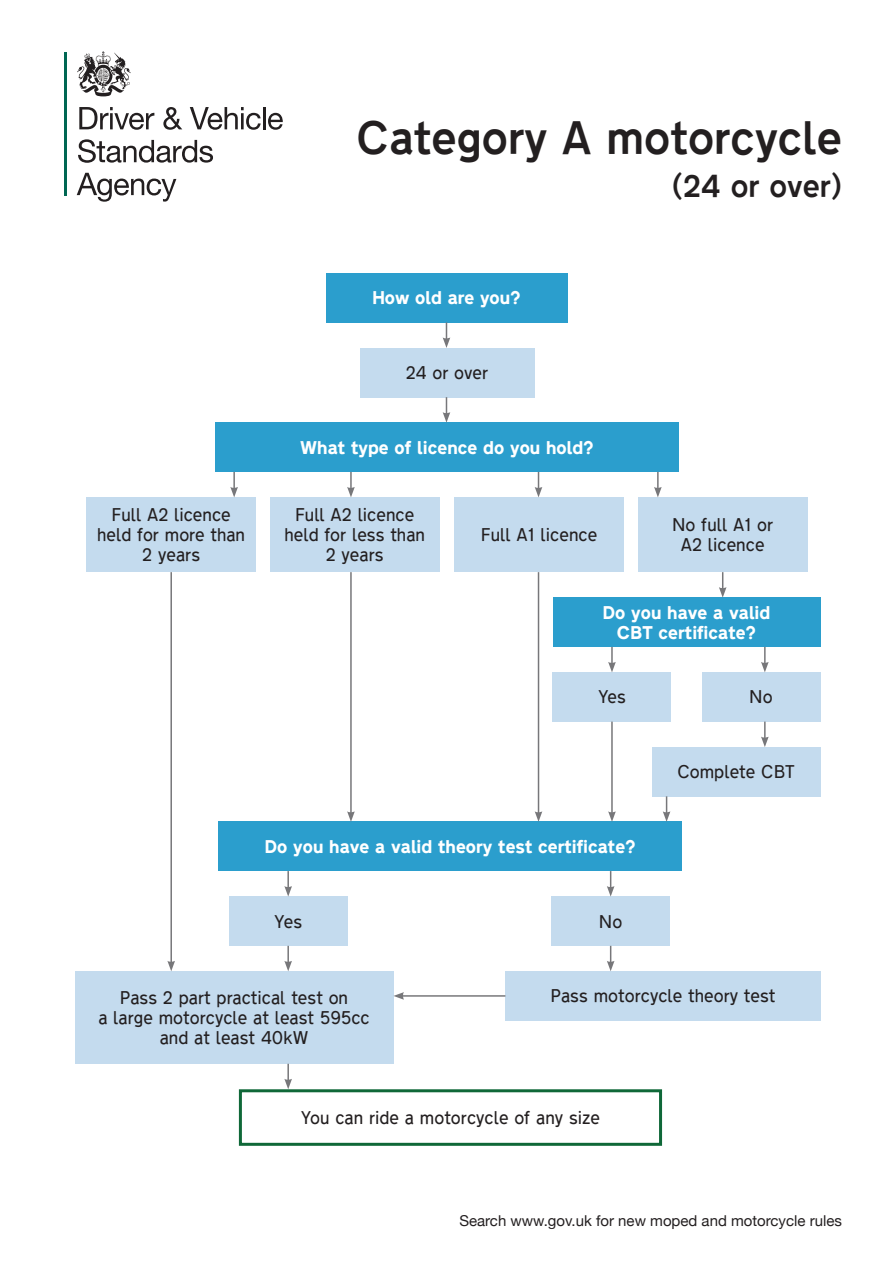
<style>
.page{position:relative;width:893px;height:1263px;background:#fff}
.page>*{position:absolute;margin:0;border:0;box-sizing:border-box;transform-origin:0 0}
.normal_text{font:500 42px "Transport New";color:#231f20}
.normal_text-2{font:500 28.5px "Transport New";color:#231f20}
.answer{font:300 16.5px "Transport New";color:#231f20}
.question{font:800 16.5px "Transport New";color:#fff}
.big_answer{font:300 16.5px "Transport New";color:#231f20}
.t1{font:15px "Helvetica Neue";color:#231f20}
</style>
<div class="page">
<hr style="left:64px;top:52px;width:2px;height:143px;background:#006753">
<svg style="left:79px;top:107px;width:75px;height:23px"></svg>
<svg style="left:163px;top:107px;width:19px;height:23px"></svg>
<svg style="left:190px;top:107px;width:71px;height:23px"></svg>
<hr style="left:263px;top:107px;width:3px;height:22px;background:#231f20">
<svg style="left:268px;top:113px;width:15px;height:17px"></svg>
<svg style="left:78px;top:139px;width:135px;height:24px"></svg>
<svg style="left:77px;top:173px;width:99px;height:29px"></svg>
<svg style="left:77px;top:51px;width:54px;height:45px"></svg>
<div style="left:326px;top:273px;width:241px;height:49px;background:#2b9ecd"></div>
<div style="left:360px;top:348px;width:174px;height:49px;background:#c4dbee"></div>
<div style="left:215px;top:423px;width:464px;height:49px;background:#2b9ecd"></div>
<div style="left:87px;top:497px;width:169px;height:75px;background:#c4dbee"></div>
<div style="left:270px;top:497px;width:169px;height:75px;background:#c4dbee"></div>
<div style="left:638px;top:497px;width:169px;height:75px;background:#c4dbee"></div>
<div style="left:454px;top:497px;width:170px;height:75px;background:#c4dbee"></div>
<div style="left:553px;top:598px;width:267px;height:49px;background:#2b9ecd"></div>
<div style="left:218px;top:822px;width:464px;height:49px;background:#2b9ecd"></div>
<div style="left:239px;top:1089px;width:423px;height:57px;border:3px solid #0f6838"></div>
<div style="left:652px;top:747px;width:168px;height:49px;background:#c4dbee"></div>
<div style="left:505px;top:971px;width:316px;height:49px;background:#c4dbee"></div>
<div style="left:75px;top:971px;width:318px;height:93px;background:#c4dbee"></div>
<div style="left:702px;top:672px;width:118px;height:50px;background:#c4dbee"></div>
<div style="left:551px;top:896px;width:119px;height:50px;background:#c4dbee"></div>
<div style="left:553px;top:672px;width:118px;height:50px;background:#c4dbee"></div>
<div style="left:229px;top:896px;width:118px;height:50px;background:#c4dbee"></div>
<svg style="left:443px;top:322px;width:7px;height:26px"></svg>
<svg style="left:443px;top:397px;width:7px;height:26px"></svg>
<svg style="left:347px;top:472px;width:8px;height:25px"></svg>
<svg style="left:230px;top:472px;width:8px;height:25px"></svg>
<svg style="left:535px;top:472px;width:7px;height:25px"></svg>
<svg style="left:654px;top:472px;width:8px;height:25px"></svg>
<hr style="left:350px;top:572px;width:2px;height:242px;background:#77777a">
<svg style="left:347px;top:811px;width:8px;height:11px"></svg>
<hr style="left:538px;top:572px;width:1px;height:242px;background:#77777a">
<svg style="left:535px;top:811px;width:7px;height:11px"></svg>
<svg style="left:719px;top:572px;width:7px;height:26px"></svg>
<svg style="left:608px;top:647px;width:8px;height:25px"></svg>
<hr style="left:170px;top:572px;width:2px;height:391px;background:#77777a">
<svg style="left:167px;top:961px;width:8px;height:10px"></svg>
<hr style="left:611px;top:722px;width:2px;height:92px;background:#77777a">
<svg style="left:608px;top:811px;width:8px;height:11px"></svg>
<svg style="left:284px;top:871px;width:8px;height:25px"></svg>
<svg style="left:284px;top:946px;width:8px;height:25px"></svg>
<svg style="left:284px;top:1064px;width:8px;height:25px"></svg>
<svg style="left:607px;top:871px;width:7px;height:25px"></svg>
<svg style="left:607px;top:946px;width:7px;height:25px"></svg>
<svg style="left:761px;top:722px;width:8px;height:25px"></svg>
<svg style="left:663px;top:796px;width:7px;height:26px"></svg>
<hr style="left:402px;top:995px;width:103px;height:2px;background:#77777a">
<svg style="left:393px;top:992px;width:11px;height:8px"></svg>
<svg style="left:761px;top:647px;width:8px;height:25px"></svg>
<p class="normal_text" style="left:357px;top:110px;width:487px">Category A motorcycle</p>
<p class="normal_text-2" style="left:672px;top:167px;width:171px">(24 or over)</p>
<p class="question" style="left:372px;top:287px;width:150px">How old are you?</p>
<p class="answer" style="left:406px;top:361px;width:84px">24 or over</p>
<p class="answer" style="left:112px;top:504px;width:121px">Full A2 licence</p>
<p class="answer" style="left:97px;top:524px;width:149px">held for more than</p>
<p class="answer" style="left:142px;top:543px;width:59px">2 years</p>
<p class="question" style="left:300px;top:436px;width:295px">What type of licence do you hold?</p>
<p class="answer" style="left:295px;top:504px;width:121px">Full A2 licence</p>
<p class="answer" style="left:284px;top:524px;width:142px">held for less than</p>
<p class="answer" style="left:326px;top:543px;width:59px">2 years</p>
<p class="answer" style="left:481px;top:524px;width:118px">Full A1 licence</p>
<p class="answer" style="left:672px;top:514px;width:103px">No full A1 or</p>
<p class="answer" style="left:681px;top:534px;width:85px">A2 licence</p>
<p class="question" style="left:603px;top:601px;width:169px">Do you have a valid</p>
<p class="question" style="left:617px;top:621px;width:141px">CBT certificate?</p>
<p class="answer" style="left:598px;top:686px;width:29px">Yes</p>
<p class="answer" style="left:749px;top:686px;width:25px">No</p>
<p class="question" style="left:265px;top:835px;width:373px">Do you have a valid theory test certificate?</p>
<p class="answer" style="left:274px;top:910px;width:29px">Yes</p>
<p class="answer" style="left:599px;top:910px;width:25px">No</p>
<p class="answer" style="left:677px;top:761px;width:119px">Complete CBT</p>
<p class="answer" style="left:120px;top:987px;width:230px">Pass 2 part practical test on</p>
<p class="answer" style="left:551px;top:985px;width:226px">Pass motorcycle theory test</p>
<p class="answer" style="left:98px;top:1006px;width:273px">a large motorcycle at least 595cc</p>
<p class="answer" style="left:160px;top:1026px;width:150px">and at least 40kW</p>
<p class="big_answer" style="left:301px;top:1106px;width:301px">You can ride a motorcycle of any size</p>
<p class="t1" style="left:459px;top:1210px;width:384px">Search www.gov.uk for new moped and motorcycle rules</p>
</div>
